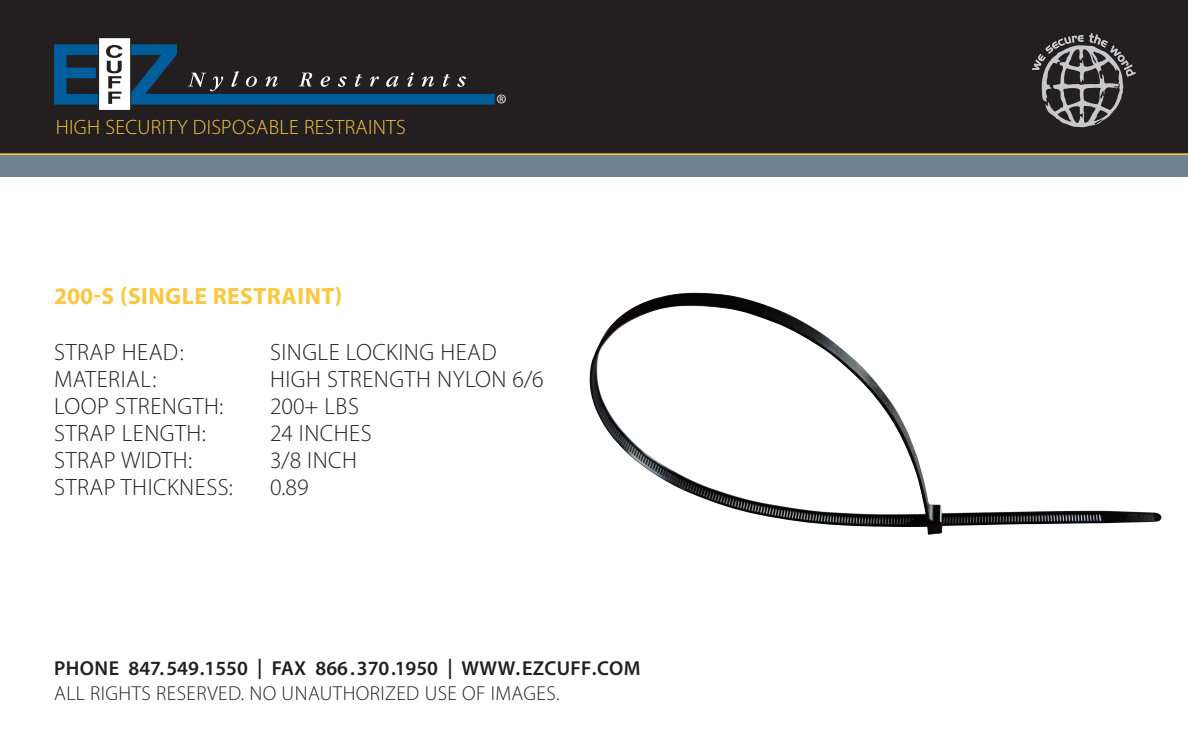
<style>
.page{position:relative;width:1188px;height:756px;background:#fff}
.page>*{position:absolute;margin:0;border:0;box-sizing:border-box;transform-origin:0 0}
.Product__Specs{font:300 23.7px "Myriad Pro";letter-spacing:.02em;color:#231f20}
.Product__Specs-2{font:700 23.7px "Myriad Pro";letter-spacing:.02em;color:#fac840}
.Product__Specs-3{font:300 20.85px "Myriad Pro";letter-spacing:.015em;color:#fac840}
.Product__Specs-4{font:600 20.25px "Myriad Pro";color:#231f20}
.Product__Specs-5{font:300 20.25px "Myriad Pro";letter-spacing:.02em;color:#231f20}
.t1{font:19.65px "Myriad";color:#fff}
</style>
<div class="page">
<img style="left:590px;top:293px;width:571px;height:242px">
<div style="left:0;top:0;width:1188px;height:153px;background:#231f20"></div>
<svg style="left:54px;top:44px;width:44px;height:61px"></svg>
<div style="left:99px;top:38px;width:32px;height:72px;background:#fff"></div>
<div style="left:98px;top:37px;width:33px;height:74px;border:1px solid #231f20"></div>
<svg style="left:106px;top:45px;width:16px;height:59px"></svg>
<svg style="left:130px;top:44px;width:365px;height:61px"></svg>
<svg style="left:1032px;top:33px;width:104px;height:94px"></svg>
<div style="left:0;top:153px;width:1188px;height:3px;border:2px solid #fac840"></div>
<div style="left:0;top:156px;width:1188px;height:21px;background:#6f8392"></div>
<p class="Product__Specs-3" style="left:56px;top:116px;width:351px">HIGH SECURITY DISPOSABLE RESTRAINTS</p>
<p class="t1" style="left:497px;top:92px;width:12px">®</p>
<p class="Product__Specs-2" style="left:54px;top:280px;width:290px">200-S (SINGLE RESTRAINT)</p>
<p class="Product__Specs" style="left:54px;top:340px;width:131px">STRAP HEAD:</p>
<p class="Product__Specs" style="left:270px;top:340px;width:228px">SINGLE LOCKING HEAD</p>
<p class="Product__Specs" style="left:54px;top:366px;width:104px">MATERIAL:</p>
<p class="Product__Specs" style="left:270px;top:366px;width:275px">HIGH STRENGTH NYLON 6/6</p>
<p class="Product__Specs" style="left:54px;top:393px;width:171px">LOOP STRENGTH:</p>
<p class="Product__Specs" style="left:270px;top:393px;width:91px">200+ LBS</p>
<p class="Product__Specs" style="left:54px;top:420px;width:153px">STRAP LENGTH:</p>
<p class="Product__Specs" style="left:270px;top:420px;width:103px">24 INCHES</p>
<p class="Product__Specs" style="left:54px;top:447px;width:139px">STRAP WIDTH:</p>
<p class="Product__Specs" style="left:270px;top:447px;width:89px">3/8 INCH</p>
<p class="Product__Specs" style="left:54px;top:474px;width:180px">STRAP THICKNESS:</p>
<p class="Product__Specs" style="left:270px;top:474px;width:40px">0.89</p>
<p class="Product__Specs-4" style="left:54px;top:656px;width:588px">PHONE 847.549.1550 | FAX 866.370.1950 | WWW.EZCUFF.COM</p>
<p class="Product__Specs-5" style="left:54px;top:682px;width:507px">ALL RIGHTS RESERVED. NO UNAUTHORIZED USE OF IMAGES.</p>
</div>
